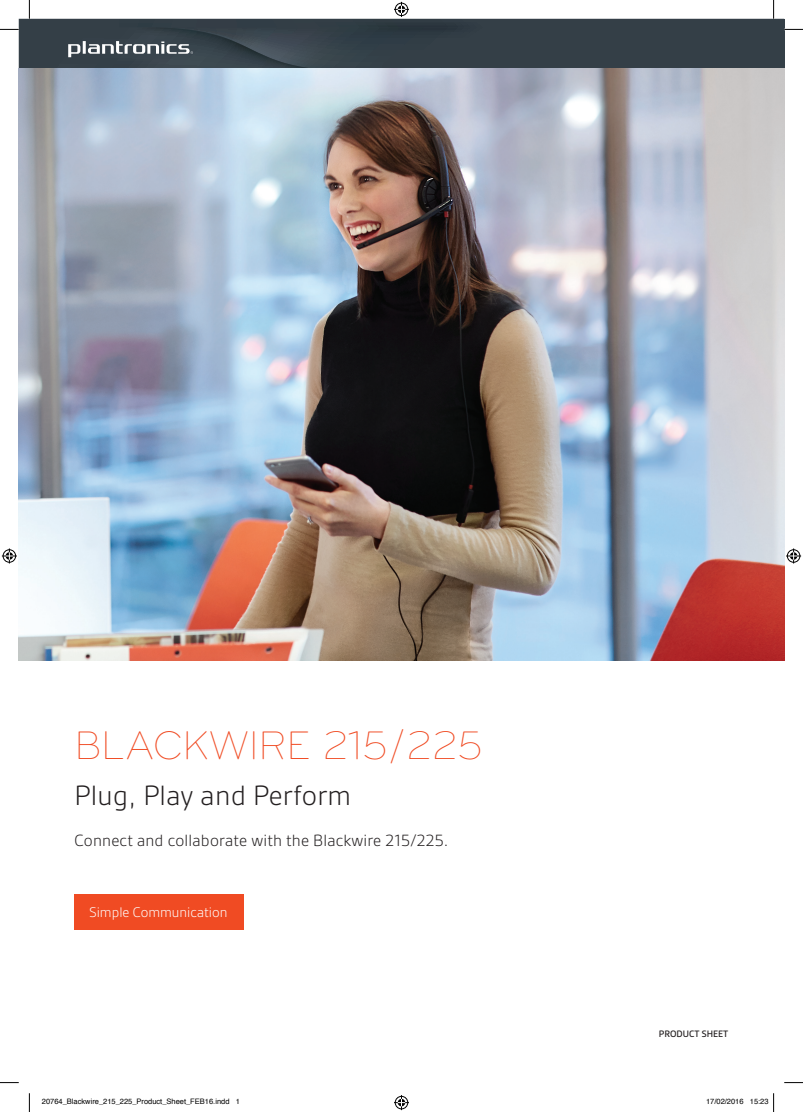
<style>
.page{position:relative;width:803px;height:1112px;background:#fff}
.page>*{position:absolute;margin:0;border:0;box-sizing:border-box;transform-origin:0 0}
.Cover_product_name_o{font:300 41.25px "Bryant";letter-spacing:-.01em;color:#f04b23}
.Cover_headline_black{font:300 30px "Gesta";letter-spacing:.01em;color:#231f20}
.Cover_body_copy{font:300 17.5px "Gesta";letter-spacing:.01em;color:#231f20}
.The_stack_highlight{font:300 15px "Gesta";color:#fff}
.t1{font:500 10px "Gesta";color:#231f20}
.t2{font:7.5px "Helvetica";color:#000}
</style>
<div class="page">
<div style="left:75px;top:894px;width:169px;height:35px;background:#f04b23"></div>
<img style="left:19px;top:68px;width:765px;height:592px">
<svg style="left:0;top:1082px;width:19px;height:1px"></svg>
<svg style="left:784px;top:1082px;width:19px;height:1px"></svg>
<svg style="left:29px;top:1093px;width:1px;height:18px"></svg>
<svg style="left:0;top:0;width:803px;height:68px"></svg>
<svg style="left:394px;top:1095px;width:15px;height:14px"></svg>
<svg style="left:2px;top:548px;width:15px;height:15px"></svg>
<svg style="left:786px;top:548px;width:15px;height:15px"></svg>
<svg style="left:773px;top:1093px;width:1px;height:18px"></svg>
<p class="Cover_product_name_o" style="left:75px;top:721px;width:410px">BLACKWIRE 215/225</p>
<p class="Cover_headline_black" style="left:75px;top:777px;width:278px">Plug, Play and Perform</p>
<p class="Cover_body_copy" style="left:75px;top:829px;width:375px">Connect and collaborate with the Blackwire 215/225.</p>
<p class="The_stack_highlight" style="left:90px;top:903px;width:139px">Simple Communication</p>
<p class="t1" style="left:659px;top:1028px;width:71px">PRODUCT SHEET</p>
<p class="t2" style="left:42px;top:1095px;width:200px">20764_Blackwire_215_225_Product_Sheet_FEB16.indd 1</p>
<p class="t2" style="left:706px;top:1095px;width:64px">17/02/2016 15:23</p>
</div>
